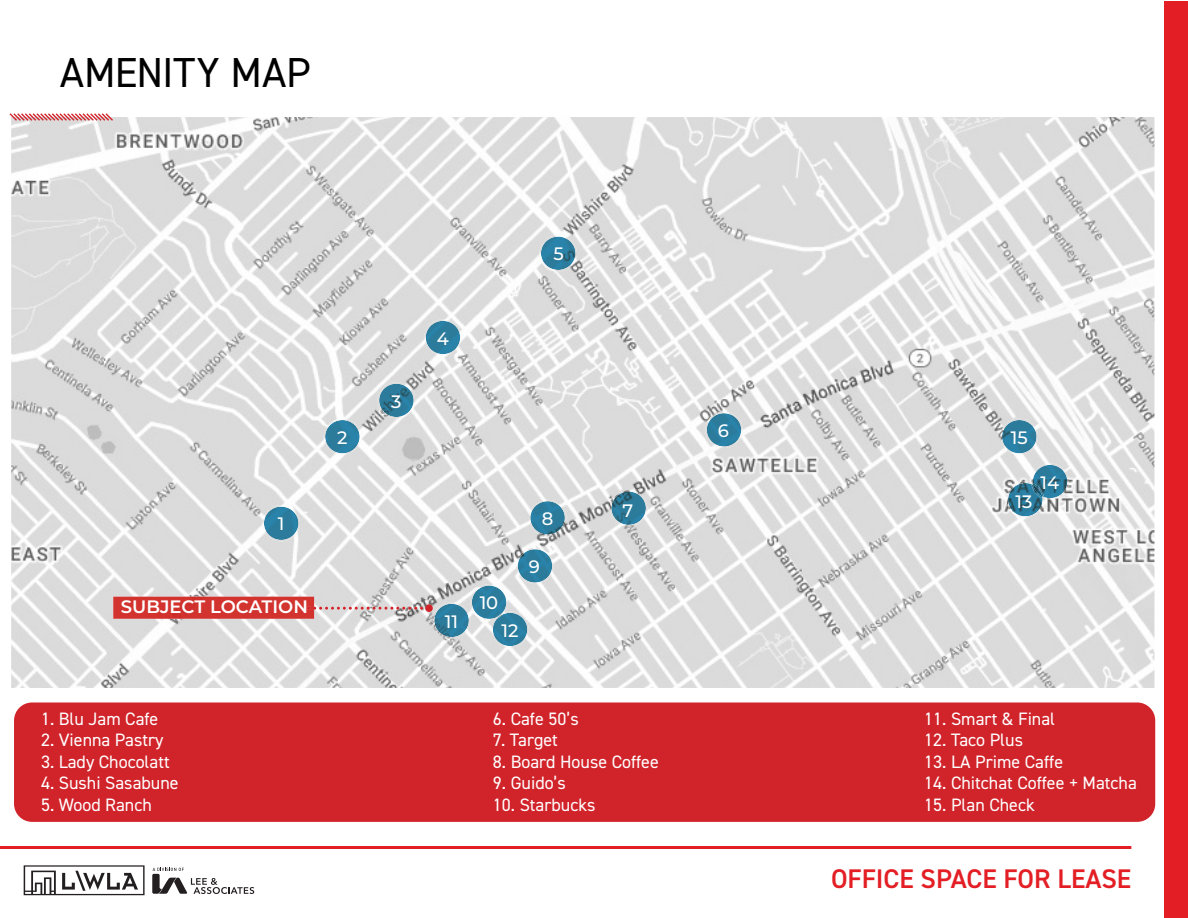
<style>
.page{position:relative;width:1188px;height:918px;background:#fff}
.page>*{position:absolute;margin:0;border:0;box-sizing:border-box;transform-origin:0 0}
.t1{font:42px "DIN2014";color:#000}
.t2{font:600 27px "DIN2014";color:#e31e24}
.t3{font:18px "DIN2014";color:#fff}
.t4{font:500 18px "Montserrat";color:#fff}
.t5{font:600 18px "Montserrat";color:#fff}
</style>
<div class="page">
<svg style="left:152px;top:868px;width:102px;height:26px"></svg>
<svg style="left:24px;top:865px;width:121px;height:30px"></svg>
<hr style="left:0;top:846px;width:1131px;height:3px;background:#e31e24">
<div style="left:1164px;top:1px;width:24px;height:917px;background:#e31e24"></div>
<img style="left:11px;top:117px;width:1143px;height:571px">
<img style="left:262px;top:505px;width:38px;height:36px">
<img style="left:324px;top:419px;width:37px;height:36px">
<img style="left:378px;top:382px;width:37px;height:37px">
<img style="left:424px;top:319px;width:38px;height:37px">
<img style="left:539px;top:235px;width:38px;height:36px">
<img style="left:1007px;top:482px;width:37px;height:36px">
<img style="left:705px;top:412px;width:38px;height:36px">
<img style="left:610px;top:490px;width:37px;height:36px">
<img style="left:529px;top:500px;width:37px;height:36px">
<img style="left:516px;top:548px;width:38px;height:36px">
<img style="left:470px;top:584px;width:38px;height:36px">
<img style="left:433px;top:602px;width:37px;height:37px">
<img style="left:491px;top:611px;width:38px;height:37px">
<svg style="left:494px;top:612px;width:11px;height:8px"></svg>
<img style="left:1031px;top:463px;width:38px;height:37px">
<img style="left:1031px;top:482px;width:13px;height:17px">
<img style="left:1001px;top:419px;width:37px;height:36px">
<div style="left:14px;top:703px;width:1141px;height:119px;background:#d1232a;border-radius:18px"></div>
<div style="left:113px;top:597px;width:201px;height:22px;background:#d2332e"></div>
<svg style="left:307px;top:607px;width:118px;height:3px"></svg>
<div style="left:425px;top:604px;width:8px;height:8px;background:#d1232a;border-radius:50%"></div>
<svg style="left:9px;top:113px;width:106px;height:9px"></svg>
<h1 class="t1" style="left:60px;top:46px;width:253px">AMENITY MAP</h1>
<p class="t4" style="left:554px;top:242px;width:12px">5</p>
<p class="t4" style="left:437px;top:326px;width:14px">4</p>
<p class="t4" style="left:391px;top:389px;width:12px">3</p>
<p class="t4" style="left:337px;top:425px;width:12px">2</p>
<p class="t4" style="left:718px;top:418px;width:13px">6</p>
<p class="t4" style="left:1011px;top:425px;width:18px">15</p>
<p class="t4" style="left:1040px;top:470px;width:20px">14</p>
<p class="t4" style="left:278px;top:512px;width:8px">1</p>
<p class="t4" style="left:542px;top:506px;width:13px">8</p>
<p class="t4" style="left:622px;top:498px;width:12px">7</p>
<p class="t4" style="left:1015px;top:489px;width:18px">13</p>
<p class="t4" style="left:529px;top:554px;width:13px">9</p>
<p class="t5" style="left:121px;top:594px;width:189px">SUBJECT LOCATION</p>
<p class="t4" style="left:445px;top:609px;width:15px">11</p>
<p class="t4" style="left:480px;top:591px;width:20px">10</p>
<p class="t4" style="left:502px;top:618px;width:18px">12</p>
<p class="t3" style="left:41px;top:707px;width:119px">1. Blu Jam Cafe</p>
<p class="t3" style="left:41px;top:729px;width:124px">2. Vienna Pastry</p>
<p class="t3" style="left:41px;top:750px;width:130px">3. Lady Chocolatt</p>
<p class="t3" style="left:41px;top:772px;width:139px">4. Sushi Sasabune</p>
<p class="t3" style="left:41px;top:794px;width:112px">5. Wood Ranch</p>
<p class="t3" style="left:493px;top:707px;width:87px">6. Cafe 50’s</p>
<p class="t3" style="left:493px;top:729px;width:66px">7. Target</p>
<p class="t3" style="left:493px;top:750px;width:167px">8. Board House Coffee</p>
<p class="t3" style="left:493px;top:772px;width:74px">9. Guido’s</p>
<p class="t3" style="left:493px;top:794px;width:104px">10. Starbucks</p>
<p class="t3" style="left:924px;top:707px;width:132px">11. Smart &amp; Final</p>
<p class="t3" style="left:924px;top:729px;width:100px">12. Taco Plus</p>
<p class="t3" style="left:924px;top:750px;width:140px">13. LA Prime Caffe</p>
<p class="t3" style="left:924px;top:772px;width:214px">14. Chitchat Coffee + Matcha</p>
<p class="t3" style="left:924px;top:794px;width:112px">15. Plan Check</p>
<h2 class="t2" style="left:831px;top:861px;width:302px">OFFICE SPACE FOR LEASE</h2>
</div>
